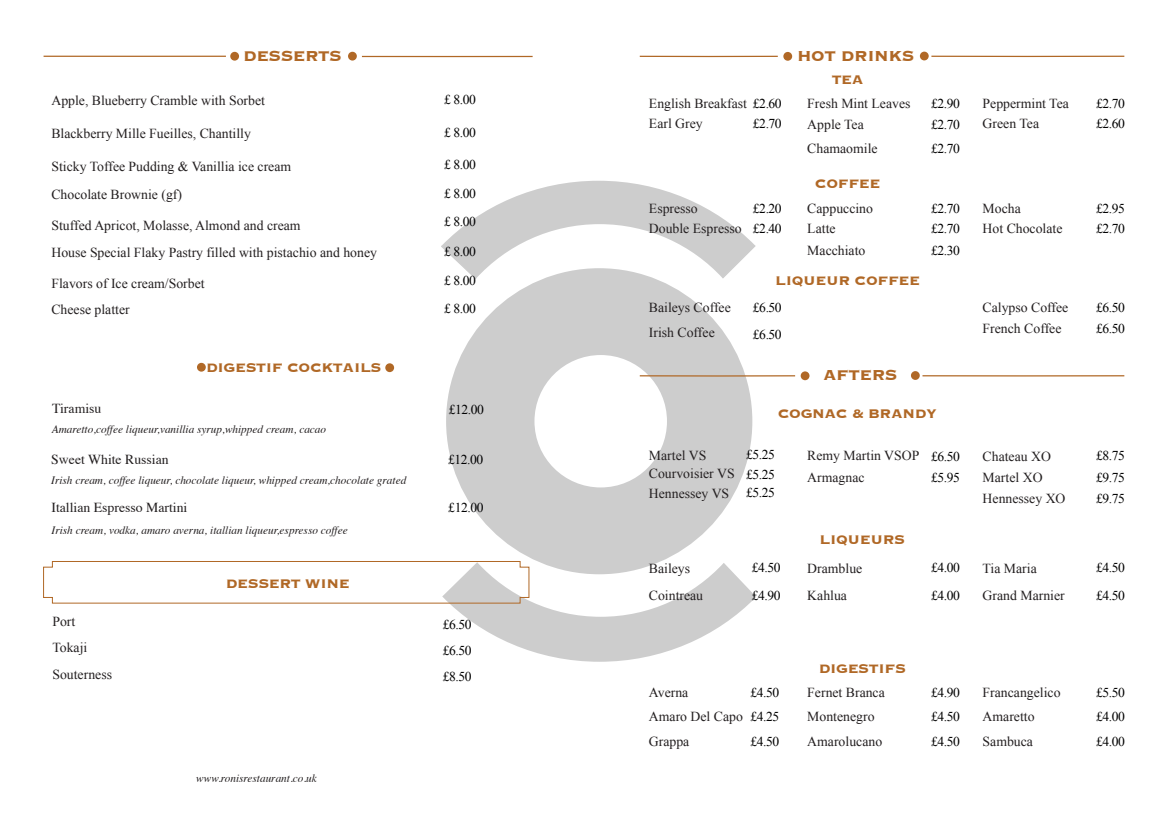
<style>
.page{position:relative;width:1170px;height:815px;background:#fff}
.page>*{position:absolute;margin:0;border:0;box-sizing:border-box;transform-origin:0 0}
.t1{font:700 18.75px "Copperplate";letter-spacing:-.02em;color:#b06826}
.t2{font:700 16.25px "Copperplate";letter-spacing:-.02em;color:#b06826}
.t3{font:13.75px/26.6px "Times New Roman";color:#231f20}
.t4{font:13.75px "Times";color:#231f20}
.t5{font:13.5px/21.2px "Times New Roman";letter-spacing:-.03em;color:#000001;text-align:justify}
.t6{font:italic 11.25px "Times";color:#231f20}
.s1{font-size:13.5px;color:#000001}
</style>
<div class="page">
<div style="left:446px;top:268px;width:306px;height:306px;background:#cdcdcd;border-radius:50%"></div>
<div style="left:534px;top:355px;width:133px;height:132px;background:#fff;border-radius:50%"></div>
<svg style="left:441px;top:181px;width:315px;height:99px"></svg>
<svg style="left:43px;top:55px;width:183px;height:2px"></svg>
<div style="left:230px;top:52px;width:9px;height:9px;background:#b06826;border-radius:50%"></div>
<svg style="left:361px;top:55px;width:172px;height:3px"></svg>
<div style="left:348px;top:52px;width:9px;height:9px;background:#b06826;border-radius:50%"></div>
<svg style="left:639px;top:55px;width:139px;height:3px"></svg>
<div style="left:783px;top:52px;width:9px;height:9px;background:#b06826;border-radius:50%"></div>
<svg style="left:931px;top:55px;width:194px;height:3px"></svg>
<div style="left:919px;top:52px;width:9px;height:8px;background:#b06826;border-radius:50%"></div>
<svg style="left:639px;top:375px;width:157px;height:2px"></svg>
<div style="left:800px;top:371px;width:9px;height:9px;background:#b06826;border-radius:50%"></div>
<svg style="left:922px;top:375px;width:203px;height:2px"></svg>
<svg style="left:910px;top:371px;width:9px;height:9px"></svg>
<div style="left:197px;top:363px;width:9px;height:9px;background:#b06826;border-radius:50%"></div>
<div style="left:385px;top:363px;width:9px;height:9px;background:#b06826;border-radius:50%"></div>
<svg style="left:43px;top:561px;width:713px;height:101px"></svg>
<h1 class="t1" style="left:243px;top:44px;width:100px">DESSERTS</h1>
<p class="t3" style="left:51px;top:87px;width:215px">Apple, Blueberry Cramble with Sorbet</p>
<p class="t3" style="left:51px;top:120px;width:201px">Blackberry Mille Fueilles, Chantilly</p>
<p class="t3" style="left:51px;top:152px;width:241px;line-height:28.5px">Sticky Toffee Pudding &amp; Vanillia ice cream<br>Chocolate Brownie (gf)</p>
<p class="t3" style="left:51px;top:212px;width:327px">Stuffed Apricot, Molasse, Almond and cream<br>House Special Flaky Pastry filled with pistachio and honey</p>
<p class="t3" style="left:51px;top:269px;width:155px">Flavors of Ice cream/Sorbet<br>Cheese platter</p>
<p class="t4" style="left:52px;top:396px;width:51px">Tiramisu</p>
<p class="t2" style="left:206px;top:357px;width:177px">DIGESTIF COCKTAILS</p>
<p class="t6" style="left:52px;top:419px;width:276px">Amaretto,coffee liqueur,vanillia syrup,whipped cream, cacao</p>
<p class="t4" style="left:51px;top:447px;width:119px">Sweet White Russian</p>
<p class="t4" style="left:51px;top:495px;width:137px">Itallian Espresso Martini</p>
<p class="t6" style="left:51px;top:470px;width:356px">Irish cream, coffee liqueur, chocolate liqueur, whipped cream,chocolate grated</p>
<p class="t6" style="left:52px;top:520px;width:297px">Irish cream, vodka, amaro averna, itallian liqueur,espresso coffee</p>
<p class="t2" style="left:226px;top:573px;width:125px">DESSERT WINE</p>
<p class="t5" style="left:444px;top:89px;width:34px">£ 8.00</p>
<p class="t5" style="left:444px;top:122px;width:34px">£ 8.00</p>
<p class="t5" style="left:444px;top:150px;width:34px;line-height:28.2px">£ 8.00 £ 8.00 £ 8.00</p>
<p class="t5" style="left:444px;top:236px;width:34px;line-height:29.6px">£ 8.00 £ 8.00</p>
<p class="t5" style="left:444px;top:298px;width:34px">£ 8.00</p>
<p class="t5" style="left:449px;top:398px;width:37px">£12.00</p>
<p class="t5" style="left:448px;top:449px;width:37px">£12.00</p>
<p class="t5" style="left:448px;top:497px;width:37px">£12.00</p>
<p class="t3" style="left:52px;top:608px;width:24px">Port</p>
<p class="t5" style="left:443px;top:614px;width:30px">£6.50</p>
<p class="t3" style="left:52px;top:634px;width:61px">Tokaji<br>Souterness</p>
<p class="t5" style="left:443px;top:637px;width:30px;line-height:26.8px">£6.50 £8.50</p>
<p class="t6" style="left:196px;top:768px;width:122px">www.ronisrestaurant.co.uk</p>
<p class="t3" style="left:649px;top:94px;width:134px;line-height:20px">English Breakfast <span class="s1">£2.60<br></span>Earl Grey</p>
<p class="t5" style="left:753px;top:113px;width:30px">£2.70</p>
<p class="t3" style="left:649px;top:195px;width:50px">Espresso</p>
<p class="t5" style="left:753px;top:198px;width:30px">£2.20</p>
<p class="t3" style="left:649px;top:215px;width:134px">Double Espresso <span class="s1">£2.40</span></p>
<h1 class="t1" style="left:797px;top:43px;width:119px">HOT DRINKS</h1>
<p class="t2" style="left:831px;top:68px;width:33px">TEA</p>
<p class="t3" style="left:807px;top:90px;width:105px">Fresh Mint Leaves</p>
<p class="t5" style="left:931px;top:93px;width:30px">£2.90</p>
<p class="t3" style="left:807px;top:110px;width:58px">Apple Tea</p>
<p class="t5" style="left:931px;top:113px;width:30px">£2.70</p>
<p class="t3" style="left:807px;top:135px;width:72px">Chamaomile</p>
<p class="t5" style="left:931px;top:138px;width:30px">£2.70</p>
<p class="t2" style="left:814px;top:173px;width:67px">COFFEE</p>
<p class="t3" style="left:807px;top:195px;width:67px">Cappuccino</p>
<p class="t5" style="left:931px;top:198px;width:30px">£2.70</p>
<p class="t3" style="left:807px;top:215px;width:30px">Latte</p>
<p class="t5" style="left:931px;top:218px;width:30px">£2.70</p>
<p class="t3" style="left:807px;top:236px;width:60px">Macchiato</p>
<p class="t5" style="left:931px;top:239px;width:30px">£2.30</p>
<p class="t3" style="left:649px;top:294px;width:83px">Baileys Coffee</p>
<p class="t2" style="left:775px;top:270px;width:146px">LIQUEUR COFFEE</p>
<p class="t5" style="left:753px;top:296px;width:30px">£6.50</p>
<p class="t3" style="left:982px;top:90px;width:88px">Peppermint Tea</p>
<p class="t5" style="left:1095px;top:93px;width:30px">£2.70</p>
<p class="t3" style="left:982px;top:110px;width:58px">Green Tea</p>
<p class="t5" style="left:1095px;top:113px;width:30px">£2.60</p>
<p class="t3" style="left:982px;top:195px;width:40px">Mocha</p>
<p class="t5" style="left:1095px;top:198px;width:30px">£2.95</p>
<p class="t3" style="left:982px;top:215px;width:81px">Hot Chocolate</p>
<p class="t5" style="left:1095px;top:218px;width:30px">£2.70</p>
<p class="t3" style="left:982px;top:294px;width:87px">Calypso Coffee</p>
<p class="t5" style="left:1095px;top:296px;width:30px">£6.50</p>
<p class="t3" style="left:649px;top:319px;width:67px">Irish Coffee</p>
<p class="t3" style="left:982px;top:315px;width:80px">French Coffee</p>
<p class="t5" style="left:753px;top:323px;width:30px">£6.50</p>
<h1 class="t1" style="left:823px;top:363px;width:76px">AFTERS</h1>
<p class="t2" style="left:777px;top:402px;width:161px">COGNAC &amp; BRANDY</p>
<p class="t5" style="left:1095px;top:318px;width:30px">£6.50</p>
<p class="t5" style="left:746px;top:444px;width:30px">£5.25</p>
<p class="t5" style="left:931px;top:445px;width:30px">£6.50</p>
<p class="t5" style="left:1095px;top:445px;width:30px">£8.75 £9.75 £9.75</p>
<p class="t3" style="left:649px;top:446px;width:87px;line-height:18.2px">Martel VS<br>Courvoisier VS</p>
<p class="t3" style="left:807px;top:444px;width:114px;line-height:21.9px">Remy Martin VSOP<br>Armagnac</p>
<p class="t3" style="left:649px;top:480px;width:82px">Hennessey VS</p>
<p class="t3" style="left:982px;top:485px;width:84px">Hennessey XO</p>
<p class="t3" style="left:982px;top:445px;width:70px;line-height:21.1px">Chateau XO<br>Martel XO</p>
<p class="t5" style="left:746px;top:464px;width:30px">£5.25</p>
<p class="t5" style="left:931px;top:467px;width:30px">£5.95</p>
<p class="t5" style="left:746px;top:482px;width:30px">£5.25</p>
<p class="t3" style="left:649px;top:554px;width:43px">Baileys</p>
<p class="t5" style="left:751px;top:557px;width:30px">£4.50</p>
<p class="t3" style="left:649px;top:582px;width:56px">Cointreau</p>
<p class="t5" style="left:751px;top:585px;width:30px">£4.90</p>
<p class="t3" style="left:649px;top:679px;width:41px">Averna</p>
<p class="t5" style="left:750px;top:682px;width:30px">£4.50</p>
<p class="t3" style="left:649px;top:704px;width:132px;line-height:24.4px">Amaro Del Capo <span class="s1">£4.25<br></span>Grappa</p>
<p class="t5" style="left:750px;top:730px;width:30px">£4.50</p>
<p class="t2" style="left:819px;top:529px;width:87px">LIQUEURS</p>
<p class="t3" style="left:807px;top:554px;width:56px">Dramblue</p>
<p class="t5" style="left:931px;top:557px;width:30px">£4.00</p>
<p class="t3" style="left:807px;top:582px;width:41px">Kahlua</p>
<p class="t5" style="left:931px;top:585px;width:30px">£4.00</p>
<p class="t3" style="left:982px;top:554px;width:56px">Tia Maria</p>
<p class="t5" style="left:1095px;top:557px;width:30px">£4.50</p>
<p class="t3" style="left:982px;top:582px;width:84px">Grand Marnier</p>
<p class="t5" style="left:1095px;top:585px;width:30px">£4.50</p>
<p class="t2" style="left:818px;top:658px;width:89px">DIGESTIFS</p>
<p class="t3" style="left:807px;top:679px;width:79px">Fernet Branca</p>
<p class="t5" style="left:931px;top:682px;width:30px">£4.90</p>
<p class="t3" style="left:807px;top:703px;width:69px">Montenegro</p>
<p class="t5" style="left:931px;top:706px;width:30px">£4.50</p>
<p class="t3" style="left:807px;top:728px;width:76px">Amarolucano</p>
<p class="t5" style="left:931px;top:730px;width:30px">£4.50</p>
<p class="t3" style="left:982px;top:679px;width:79px">Francangelico</p>
<p class="t5" style="left:1095px;top:682px;width:30px">£5.50</p>
<p class="t3" style="left:982px;top:703px;width:53px">Amaretto</p>
<p class="t5" style="left:1095px;top:706px;width:30px">£4.00</p>
<p class="t3" style="left:982px;top:728px;width:52px">Sambuca</p>
<p class="t5" style="left:1095px;top:730px;width:30px">£4.00</p>
</div>
